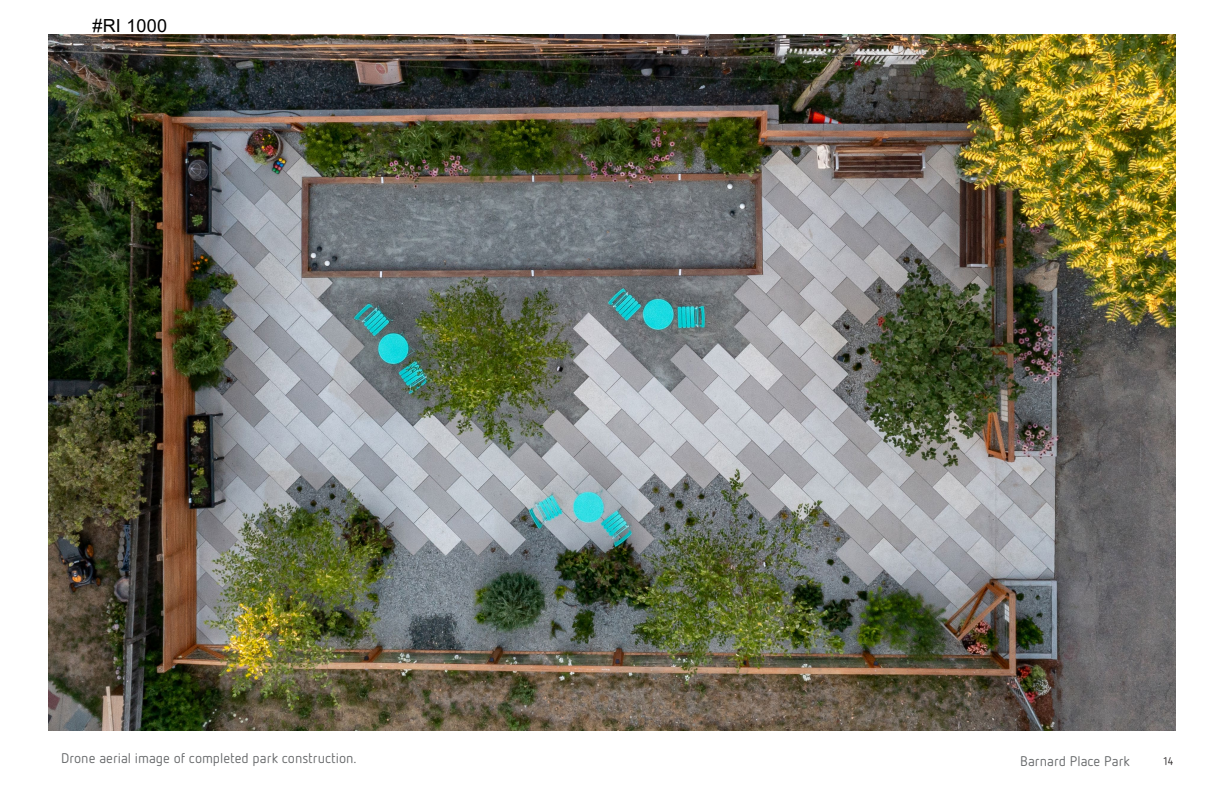
<style>
.page{position:relative;width:1224px;height:792px;background:#fff}
.page>*{position:absolute;margin:0;border:0;box-sizing:border-box;transform-origin:0 0}
.t1{font:18px "Arial";letter-spacing:.015em;color:#000}
.Heading_2__22_24{font:14px "Netto OT";color:#646668}
.t2{font:11px "Netto OT";color:#231f20}
</style>
<div class="page">
<img style="left:48px;top:34px;width:1128px;height:697px">
<p class="t1" style="left:92px;top:13px;width:76px">#RI 1000</p>
<p class="Heading_2__22_24" style="left:61px;top:750px;width:297px">Drone aerial image of completed park construction.</p>
<p class="Heading_2__22_24" style="left:1020px;top:753px;width:111px">Barnard Place Park</p>
<p class="t2" style="left:1164px;top:754px;width:11px">14</p>
</div>
